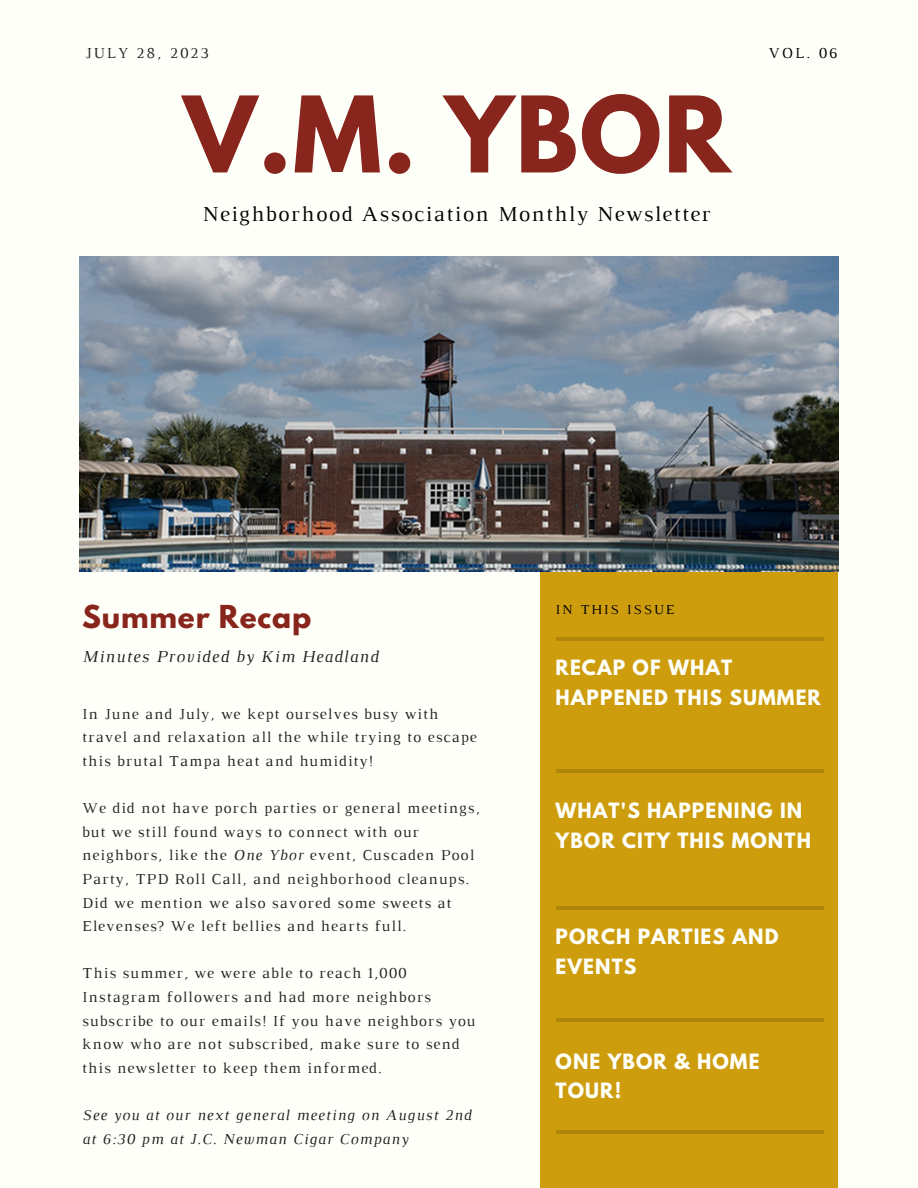
<style>
.page{position:relative;width:918px;height:1188px;background:#fffff9}
.page>*{position:absolute;margin:0;border:0;box-sizing:border-box;transform-origin:0 0}
.t1{font:700 93.45px "League Spartan";color:#88251c}
.t2{font:700 28.05px "League Spartan";letter-spacing:.03em;color:#88251c}
.t3{font:21.75px "Luthier";letter-spacing:.07em;color:#000}
.t4{font:700 18.6px/29.7px "League Spartan";letter-spacing:.06em;color:#fffff9}
.t5{font:italic 17.1px "Luthier";letter-spacing:.07em;color:#222}
.t6{font:15.45px/23.7px "Luthier";letter-spacing:.07em;color:#222}
.t7{font:italic 15.45px/23.7px "Luthier";letter-spacing:.07em;color:#222}
.t8{font:15.45px "Luthier";letter-spacing:.14em;color:#222}
.t9{font:15.45px "Luthier";color:#000}
.t10{font:13.95px "Luthier";letter-spacing:.14em;color:#000}
.s1{font-style:italic}
</style>
<div class="page">
<div style="left:541px;top:547px;width:297px;height:641px;background:#cd9d0e"></div>
<hr style="left:556px;top:769px;width:268px;height:3px;background:#000">
<hr style="left:556px;top:907px;width:268px;height:3px;background:#000">
<hr style="left:556px;top:1019px;width:268px;height:3px;background:#000">
<hr style="left:556px;top:1130px;width:268px;height:3px;background:#000">
<hr style="left:556px;top:638px;width:268px;height:3px;background:#000">
<img style="left:80px;top:257px;width:758px;height:315px">
<p class="t8" style="left:85px;top:47px;width:125px">JULY 28, 2023</p>
<p class="t9" style="left:769px;top:47px;width:71px">VOL. 06</p>
<p class="t1" style="left:184px;top:88px;width:548px">V.M. YBOR</p>
<p class="t3" style="left:203px;top:206px;width:510px">Neighborhood Association Monthly Newsletter</p>
<p class="t2" style="left:82px;top:603px;width:231px">Summer Recap</p>
<p class="t5" style="left:82px;top:650px;width:298px">Minutes Provided by Kim Headland</p>
<p class="t6" style="left:82px;top:703px;width:396px">In June and July, we kept ourselves busy with travel and relaxation all the while trying to escape this brutal Tampa heat and humidity!</p>
<p class="t6" style="left:82px;top:797px;width:399px">We did not have porch parties or general meetings, but we still found ways to connect with our neighbors, like the <span class="s1">One Ybor</span> event, Cuscaden Pool Party, TPD Roll Call, and neighborhood cleanups.<br>Did we mention we also savored some sweets at Elevenses? We left bellies and hearts full.</p>
<p class="t6" style="left:82px;top:963px;width:395px">This summer, we were able to reach 1,000<br>Instagram followers and had more neighbors subscribe to our emails! If you have neighbors you know who are not subscribed, make sure to send this newsletter to keep them informed.</p>
<p class="t7" style="left:82px;top:1104px;width:391px">See you at our next general meeting on August 2nd at 6:30 pm at J.C. Newman Cigar Company</p>
<p class="t10" style="left:556px;top:605px;width:120px">IN THIS ISSUE</p>
<p class="t4" style="left:556px;top:655px;width:267px">RECAP OF WHAT<br>HAPPENED THIS SUMMER</p>
<p class="t4" style="left:556px;top:798px;width:257px">WHAT'S HAPPENING IN<br>YBOR CITY THIS MONTH</p>
<p class="t4" style="left:556px;top:924px;width:224px">PORCH PARTIES AND<br>EVENTS</p>
<p class="t4" style="left:556px;top:1049px;width:206px">ONE YBOR &amp; HOME<br>TOUR!</p>
</div>
